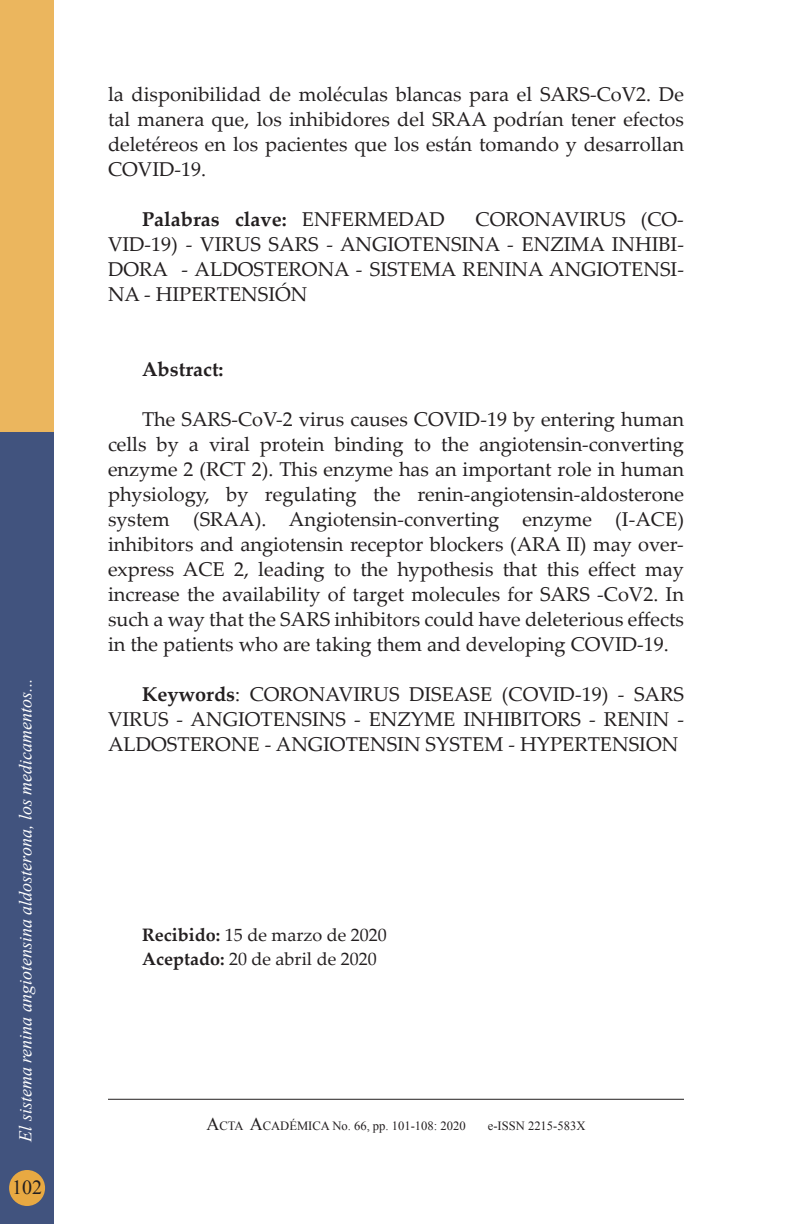
<style>
.page{position:relative;width:792px;height:1224px;background:#fff}
.page>*{position:absolute;margin:0;border:0;box-sizing:border-box;transform-origin:0 0}
.t1{font:20px/25px "Palatino Linotype";color:#231f20;text-align:justify}
.t2{font:700 20px "Palatino Linotype";color:#231f20}
.t3{font:20px "Times New Roman";color:#231f20}
.t4{font:italic 18px "Times New Roman";color:#fff}
.t5{font:18px/24px "Palatino Linotype";color:#231f20}
.t6{font:12.6px "Times New Roman";color:#231f20}
.s1{font-weight:400}
.s2{font-weight:700}
.s3{font-size:18px}
</style>
<div class="page">
<hr style="left:108px;top:1099px;width:576px;height:1px;background:#231f20">
<div style="left:0;top:432px;width:54px;height:792px;background:#41537e"></div>
<div style="left:0;top:0;width:54px;height:432px;background:#ebb65e"></div>
<div style="left:9px;top:1170px;width:36px;height:36px;background:#e8a942;border-radius:50%"></div>
<p class="t4" style="left:13px;top:1142px;width:465px;rotate:-90deg">El sistema renina angiotensina aldosterona, los medicamentos...</p>
<p class="t3" style="left:12px;top:1174px;width:31px">102</p>
<p class="t1" style="left:108px;top:81px;width:578px">la disponibilidad de moléculas blancas para el SARS-CoV2. De tal manera que, los inhibidores del SRAA podrían tener efectos deletéreos en los pacientes que los están tomando y desarrollan COVID-19.</p>
<p class="t2" style="left:142px;top:205px;width:305px">Palabras clave: <span class="s1">ENFERMEDAD</span></p>
<p class="t1" style="left:108px;top:206px;width:578px;text-indent:368px">CORONAVIRUS (CO-VID-19) - VIRUS SARS - ANGIOTENSINA - ENZIMA INHIBI-DORA - ALDOSTERONA - SISTEMA RENINA ANGIOTENSI-NA - HIPERTENSIÓN</p>
<p class="t2" style="left:142px;top:355px;width:83px">Abstract:</p>
<p class="t1" style="left:108px;top:406px;width:578px;text-indent:34px">The SARS-CoV-2 virus causes COVID-19 by entering human cells by a viral protein binding to the angiotensin-converting enzyme 2 (RCT 2). This enzyme has an important role in human physiology, by regulating the renin-angiotensin-aldosterone system (SRAA). Angiotensin-converting enzyme (I-ACE) inhibitors and angiotensin receptor blockers (ARA II) may over&shy;express ACE 2, leading to the hypothesis that this effect may increase the availability of target molecules for SARS -CoV2. In such a way that the SARS inhibitors could have deleterious effects in the patients who are taking them and developing COVID-19.</p>
<p class="t1" style="left:108px;top:681px;width:578px;text-indent:34px"><span class="s2">Keywords</span>: CORONAVIRUS DISEASE (COVID-19) - SARS VIRUS - ANGIOTENSINS - ENZYME INHIBITORS - RENIN - ALDOSTERONE - ANGIOTENSIN SYSTEM - HYPERTENSION</p>
<p class="t5" style="left:142px;top:922px;width:246px"><span class="s2">Recibido:</span> 15 de marzo de 2020<br><span class="s2">Aceptado:</span> 20 de abril de 2020</p>
<p class="t6" style="left:207px;top:1118px;width:261px"><span class="s3">A</span>CTA <span class="s3">A</span>CADÉMICA No. 66, pp. 101-108: 2020</p>
<p class="t6" style="left:488px;top:1118px;width:99px">e-ISSN 2215-583X</p>
</div>
